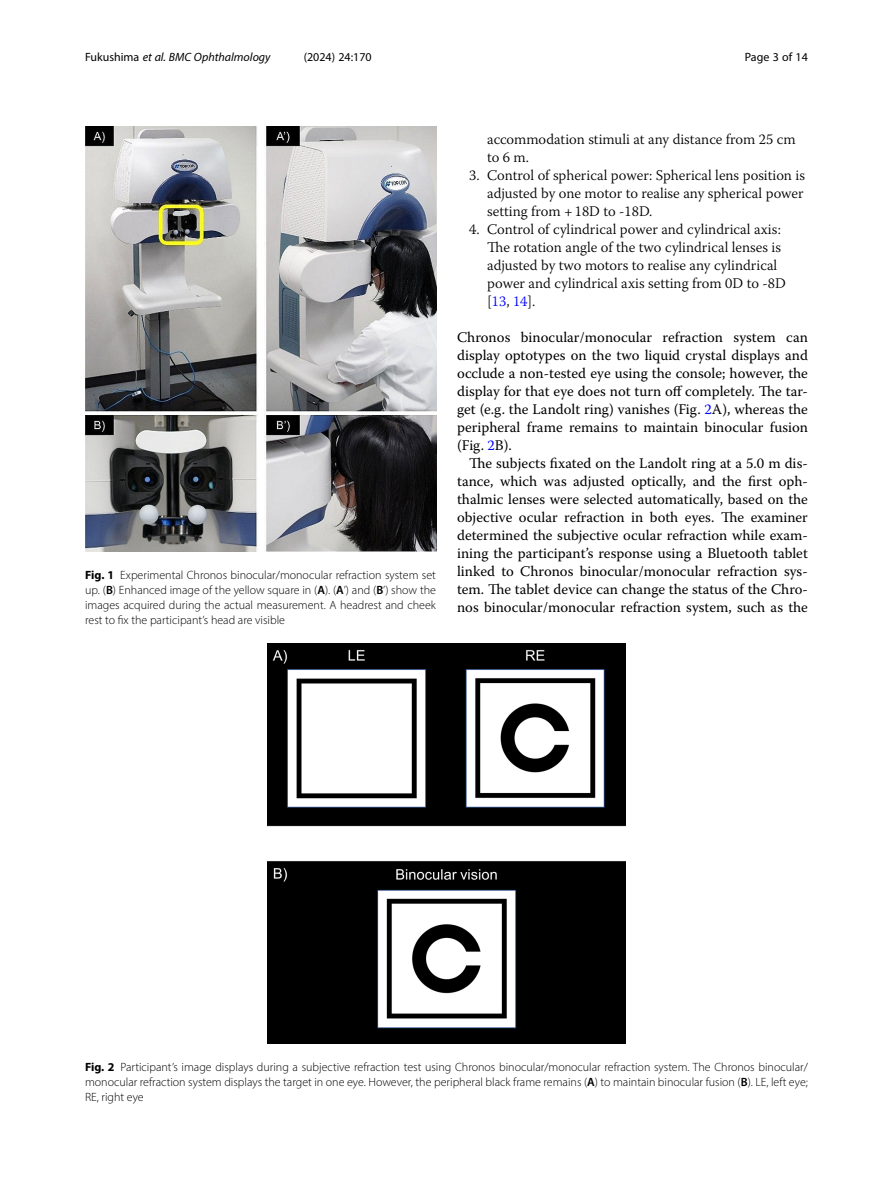
<style>
.page{position:relative;width:893px;height:1191px;background:#fff}
.page>*{position:absolute;margin:0;border:0;box-sizing:border-box;transform-origin:0 0}
.Body_Text_Indent{font:14.7px/18px "Warnock Pro";color:#000;text-align:justify}
.Ordered_L1{font:300 14.7px/18px "Warnock Pro";color:#000}
.Body_Text{font:14.7px/18px "Warnock Pro";color:#000;text-align:justify}
.Figure_Caption{font:300 12px/15px "Myriad Pro";color:#000;text-align:justify}
.t1{font:italic 12px "Myriad Pro";color:#000}
.t2{font:12px "Myriad Pro";color:#000}
.s1{font-style:normal}
.s2{font-weight:700}
.s3{font-weight:600}
.s4{color:#00f}
</style>
<div class="page">
<img style="left:268px;top:643px;width:357px;height:401px">
<img style="left:85px;top:126px;width:351px;height:426px">
<p class="t1" style="left:85px;top:50px;width:187px"><span class="s1">Fukushima</span> et al. BMC Ophthalmology</p>
<p class="t2" style="left:304px;top:50px;width:70px">(2024) 24:170</p>
<p class="t2" style="left:745px;top:50px;width:65px">Page 3 of 14</p>
<p class="Figure_Caption" style="left:85px;top:567px;width:352px"><span class="s2">Fig. 1</span> Experimental Chronos binocular/monocular refraction system set up. (<span class="s3">B</span>) Enhanced image of the yellow square in (<span class="s3">A</span>). (<span class="s3">A</span>’) and (<span class="s3">B</span>’) show the images acquired during the actual measurement. A headrest and cheek rest to fix the participant’s head are visible</p>
<p class="Ordered_L1" style="left:487px;top:130px;width:310px">accommodation stimuli at any distance from 25 cm to 6 m.</p>
<p class="Ordered_L1" style="left:487px;top:166px;width:319px;text-align:justify;text-indent:-18px">3. Control of spherical power: Spherical lens position is adjusted by one motor to realise any spherical power setting from +18D to -18D.</p>
<p class="Ordered_L1" style="left:487px;top:220px;width:300px;text-indent:-18px">4. Control of cylindrical power and cylindrical axis:<br>The rotation angle of the two cylindrical lenses is adjusted by two motors to realise any cylindrical power and cylindrical axis setting from 0D to -8D [<span class="s4">13</span>, <span class="s4">14</span>].</p>
<p class="Body_Text" style="left:457px;top:328px;width:352px">Chronos binocular/monocular refraction system can display optotypes on the two liquid crystal displays and occlude a non-tested eye using the console; however, the display for that eye does not turn off completely. The tar&shy;get (e.g. the Landolt ring) vanishes (Fig. <span class="s4">2</span>A), whereas the peripheral frame remains to maintain binocular fusion (Fig. <span class="s4">2</span>B).</p>
<p class="Body_Text_Indent" style="left:457px;top:454px;width:352px;text-indent:12px">The subjects fixated on the Landolt ring at a 5.0 m dis&shy;tance, which was adjusted optically, and the first oph&shy;thalmic lenses were selected automatically, based on the objective ocular refraction in both eyes. The examiner determined the subjective ocular refraction while exam&shy;ining the participant’s response using a Bluetooth tablet linked to Chronos binocular/monocular refraction sys&shy;tem. The tablet device can change the status of the Chro&shy;nos binocular/monocular refraction system, such as the</p>
<p class="Figure_Caption" style="left:85px;top:1059px;width:724px"><span class="s2">Fig. 2</span> Participant’s image displays during a subjective refraction test using Chronos binocular/monocular refraction system. The Chronos binocular/ monocular refraction system displays the target in one eye. However, the peripheral black frame remains (<span class="s3">A</span>) to maintain binocular fusion (<span class="s3">B</span>). LE, left eye; RE, right eye</p>
</div>
